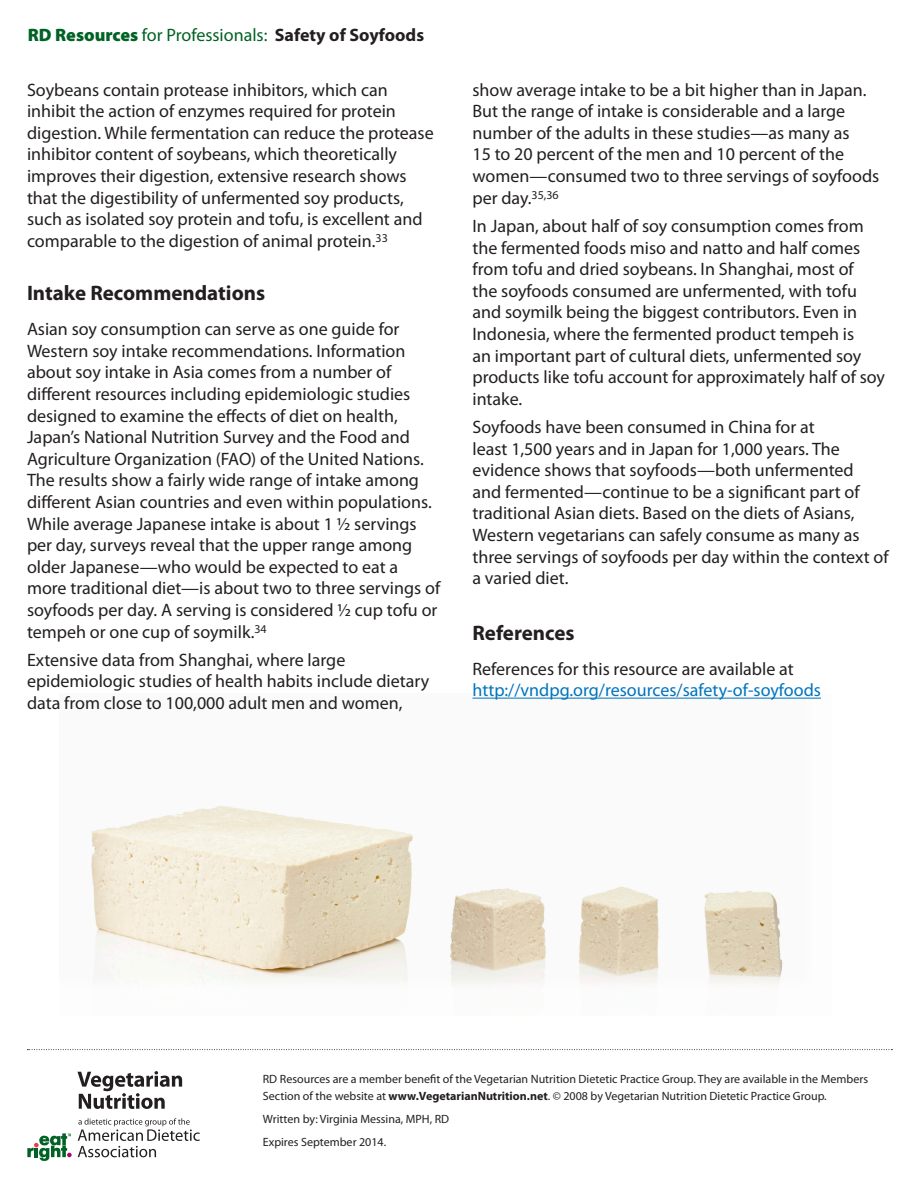
<style>
.page{position:relative;width:918px;height:1188px;background:#fff}
.page>*{position:absolute;margin:0;border:0;box-sizing:border-box;transform-origin:0 0}
.t1{font:700 21px "Myriad Pro";color:#231f20}
.t2{font:18px/21.6px "Myriad Pro";color:#231f20}
.t3{font:18px/21.6px "Myriad Pro";color:#0074be}
.t4{font:18px "Myriad Pro";color:#006224}
.t5{font:12px/16.5px "Myriad Pro";color:#231f20}
.s1{font-weight:900}
.s2{font-weight:700;color:#231f20}
.s3{color:#231f20}
.s4{font-weight:700}
</style>
<div class="page">
<div style="left:58px;top:692px;width:774px;height:324px;background:#fff;opacity:.75"></div>
<hr style="left:472px;top:698px;width:349px;height:1px;background:#0074be">
<svg style="left:27px;top:1133px;width:45px;height:28px"></svg>
<svg style="left:77px;top:1071px;width:105px;height:38px"></svg>
<svg style="left:78px;top:1118px;width:122px;height:39px"></svg>
<svg style="left:27px;top:1049px;width:865px;height:1px"></svg>
<p class="t4" style="left:28px;top:25px;width:398px"><span class="s1">RD Resources</span> for Professionals: <span class="s2">Safety of Soyfoods</span></p>
<p class="t2" style="left:27px;top:79px;width:408px">Soybeans contain protease inhibitors, which can inhibit the action of enzymes required for protein digestion. While fermentation can reduce the protease inhibitor content of soybeans, which theoretically improves their digestion, extensive research shows that the digestibility of unfermented soy products, such as isolated soy protein and tofu, is excellent and comparable to the digestion of animal protein.<sup>33</sup></p>
<p class="t1" style="left:27px;top:281px;width:240px">Intake Recommendations</p>
<p class="t2" style="left:27px;top:319px;width:415px">Asian soy consumption can serve as one guide for Western soy intake recommendations. Information about soy intake in Asia comes from a number of different resources including epidemiologic studies designed to examine the effects of diet on health, Japan’s National Nutrition Survey and the Food and Agriculture Organization (FAO) of the United Nations.<br>The results show a fairly wide range of intake among different Asian countries and even within populations.<br>While average Japanese intake is about 1 ½ servings per day, surveys reveal that the upper range among older Japanese—who would be expected to eat a more traditional diet—is about two to three servings of soyfoods per day. A serving is considered ½ cup tofu or tempeh or one cup of soymilk.<sup>34</sup></p>
<p class="t2" style="left:27px;top:649px;width:404px">Extensive data from Shanghai, where large epidemiologic studies of health habits include dietary data from close to 100,000 adult men and women,</p>
<p class="t2" style="left:472px;top:79px;width:408px">show average intake to be a bit higher than in Japan.<br>But the range of intake is considerable and a large number of the adults in these studies—as many as<br>15 to 20 percent of the men and 10 percent of the women—consumed two to three servings of soyfoods per day.<sup>35,36</sup></p>
<p class="t2" style="left:472px;top:215px;width:414px">In Japan, about half of soy consumption comes from the fermented foods miso and natto and half comes from tofu and dried soybeans. In Shanghai, most of<br>the soyfoods consumed are unfermented, with tofu and soymilk being the biggest contributors. Even in Indonesia, where the fermented product tempeh is<br>an important part of cultural diets, unfermented soy products like tofu account for approximately half of soy intake.</p>
<p class="t2" style="left:472px;top:417px;width:418px">Soyfoods have been consumed in China for at<br>least 1,500 years and in Japan for 1,000 years. The evidence shows that soyfoods—both unfermented<br>and fermented—continue to be a significant part of traditional Asian diets. Based on the diets of Asians, Western vegetarians can safely consume as many as three servings of soyfoods per day within the context of a varied diet.</p>
<p class="t1" style="left:472px;top:621px;width:104px">References</p>
<p class="t3" style="left:472px;top:658px;width:350px"><span class="s3">References for this resource are available at </span>http://vndpg.org/resources/safety-of-soyfoods</p>
<p class="t5" style="left:263px;top:1071px;width:607px">RD Resources are a member benefit of the Vegetarian Nutrition Dietetic Practice Group. They are available in the Members<br>Section of the website at <span class="s4">www.VegetarianNutrition.net</span>. © 2008 by Vegetarian Nutrition Dietetic Practice Group.</p>
<p class="t5" style="left:263px;top:1111px;width:188px">Written by: Virginia Messina, MPH, RD</p>
<p class="t5" style="left:263px;top:1134px;width:125px">Expires September 2014.</p>
</div>
